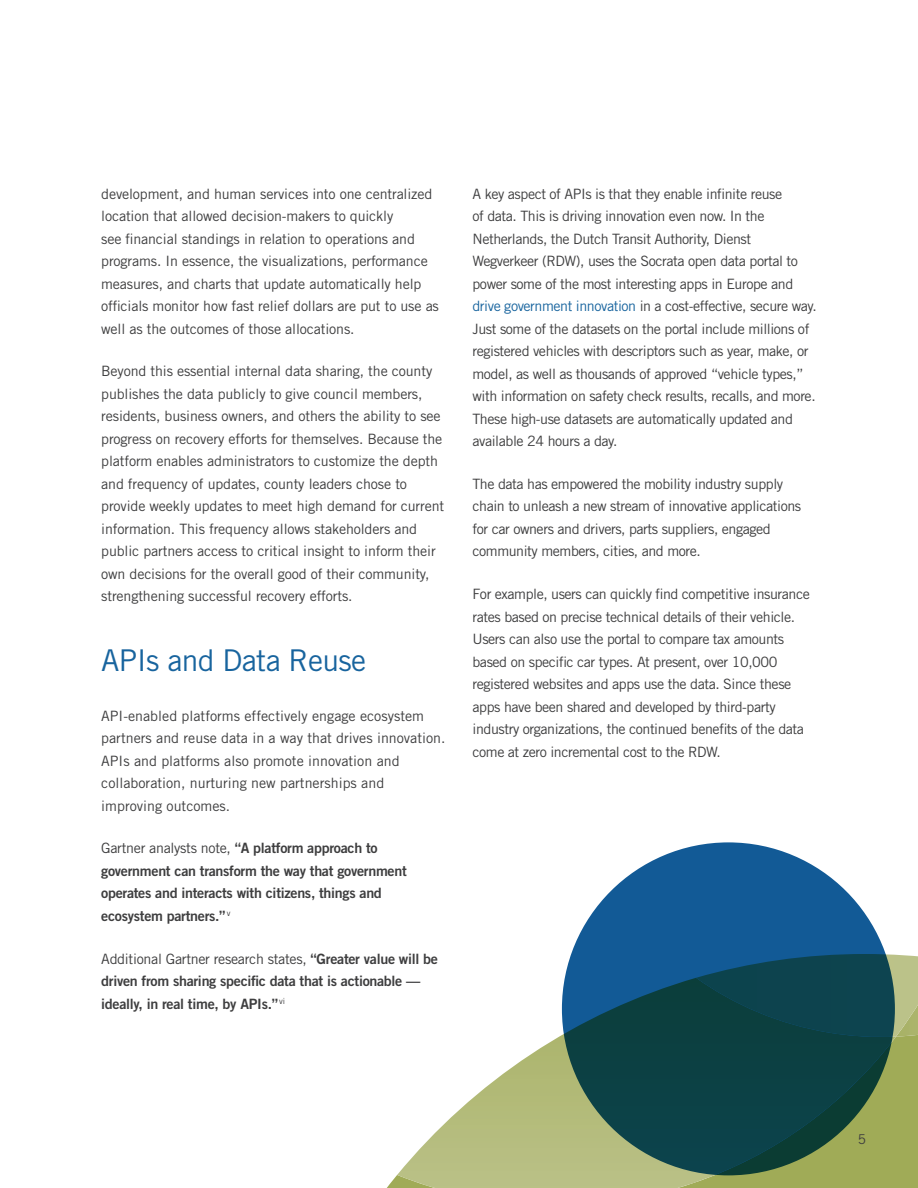
<style>
.page{position:relative;width:918px;height:1188px;background:#fff}
.page>*{position:absolute;margin:0;border:0;box-sizing:border-box;transform-origin:0 0}
.Body_Copy{font:30px "Trade Gothic";letter-spacing:-.02em;color:#18649e}
.Body_Copy-2{font:14.25px/22.5px "Trade Gothic";letter-spacing:-.03em;color:#3e3e3f}
.Body_Copy-3{font:14.25px/22.5px "Trade Gothic";letter-spacing:-.01em;color:#3e3e3f}
.Body_Copy-4{font:14.25px/22.5px "Trade Gothic Bold Two";letter-spacing:-.02em;color:#3e3e3f}
.Body_Copy-5{font:14.25px/22.5px "Trade Gothic";color:#3e3e3f}
.t1{font:13.5px "Trade Gothic";color:#3e3e3f}
.s1{font-family:"Trade Gothic"}
.s2{color:#18649e}
</style>
<div class="page">
<svg style="left:387px;top:1038px;width:531px;height:150px;fill:#a0ab57"></svg>
<svg style="left:397px;top:978px;width:499px;height:210px"></svg>
<svg style="left:886px;top:954px;width:32px;height:84px;background:#b9c085"></svg>
<svg style="left:562px;top:842px;width:333px;height:333px;background:#0e4a64"></svg>
<p class="Body_Copy-3" style="left:101px;top:182px;width:339px">development, and human services into one centralized location that allowed decision-makers to quickly<br>see financial standings in relation to operations and programs. In essence, the visualizations, performance measures, and charts that update automatically help officials monitor how fast relief dollars are put to use as well as the outcomes of those allocations.</p>
<p class="Body_Copy-3" style="left:101px;top:360px;width:345px">Beyond this essential internal data sharing, the county publishes the data publicly to give council members, residents, business owners, and others the ability to see progress on recovery efforts for themselves. Because the platform enables administrators to customize the depth and frequency of updates, county leaders chose to provide weekly updates to meet high demand for current information. This frequency allows stakeholders and public partners access to critical insight to inform their own decisions for the overall good of their community, strengthening successful recovery efforts.</p>
<p class="Body_Copy" style="left:101px;top:642px;width:266px">APIs and Data Reuse</p>
<p class="Body_Copy-5" style="left:101px;top:704px;width:346px">API-enabled platforms effectively engage ecosystem partners and reuse data in a way that drives innovation.<br>APIs and platforms also promote innovation and collaboration, nurturing new partnerships and improving outcomes.</p>
<p class="Body_Copy-4" style="left:101px;top:837px;width:307px"><span class="s1">Gartner analysts note,</span> “A platform approach to government can transform the way that government operates and interacts with citizens, things and ecosystem partners.” <sup>v</sup></p>
<p class="Body_Copy-4" style="left:101px;top:947px;width:338px"><span class="s1">Additional Gartner research states,</span> “Greater value will be driven from sharing specific data that is actionable — ideally, in real time, by APIs.” <sup>vi</sup></p>
<p class="Body_Copy-2" style="left:472px;top:182px;width:346px">A key aspect of APIs is that they enable infinite reuse<br>of data. This is driving innovation even now. In the Netherlands, the Dutch Transit Authority, Dienst Wegverkeer (RDW), uses the Socrata open data portal to power some of the most interesting apps in Europe and <span class="s2">drive government innovation</span> in a cost-effective, secure way.<br>Just some of the datasets on the portal include millions of registered vehicles with descriptors such as year, make, or model, as well as thousands of approved “vehicle types,” with information on safety check results, recalls, and more.<br>These high-use datasets are automatically updated and available 24 hours a day.</p>
<p class="Body_Copy-2" style="left:472px;top:472px;width:330px">The data has empowered the mobility industry supply chain to unleash a new stream of innovative applications for car owners and drivers, parts suppliers, engaged community members, cities, and more.</p>
<p class="Body_Copy-2" style="left:472px;top:583px;width:339px">For example, users can quickly find competitive insurance rates based on precise technical details of their vehicle.<br>Users can also use the portal to compare tax amounts based on specific car types. At present, over 10,000 registered websites and apps use the data. Since these apps have been shared and developed by third-party industry organizations, the continued benefits of the data come at zero incremental cost to the RDW.</p>
<p class="t1" style="left:858px;top:1132px;width:10px">5</p>
</div>
